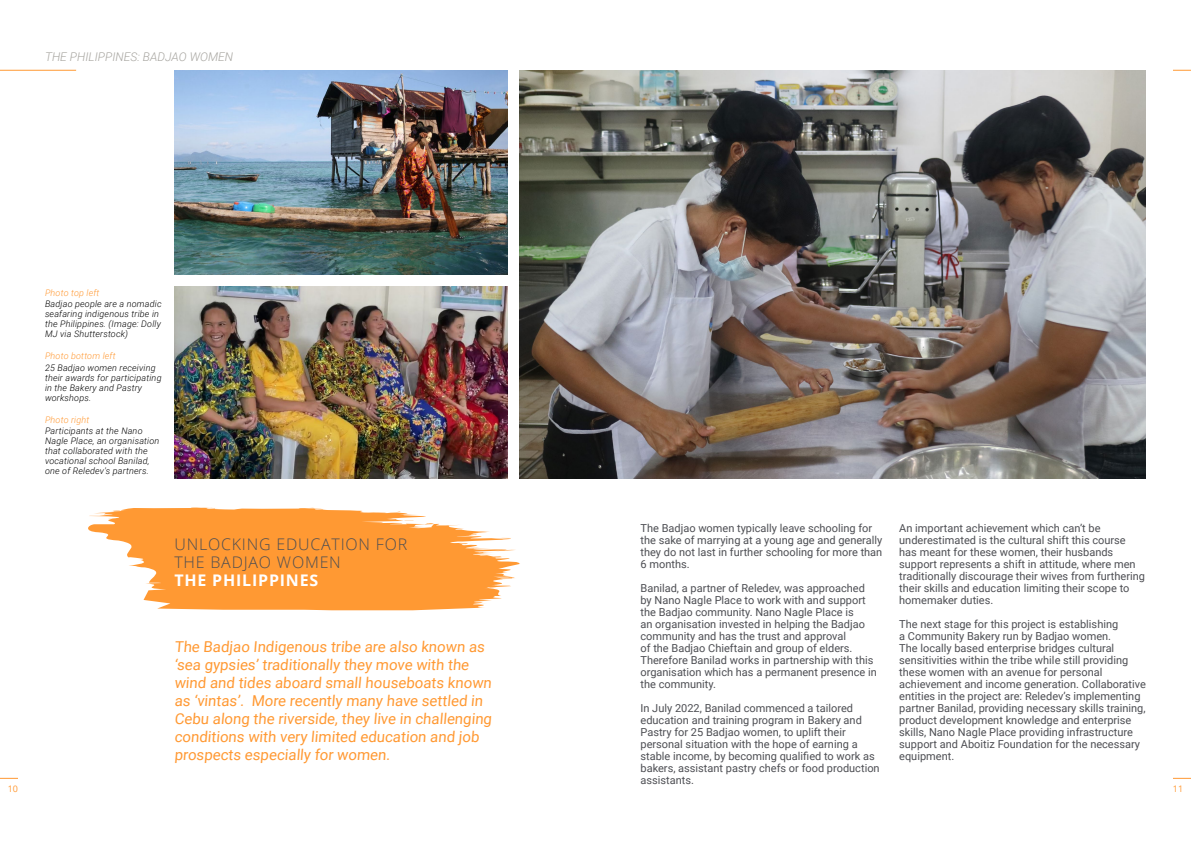
<style>
.page{position:relative;width:1191px;height:842px;background:#fff}
.page>*{position:absolute;margin:0;border:0;box-sizing:border-box;transform-origin:0 0}
.t1{font:300 16px/18px "Open Sans";letter-spacing:.05em;color:#4d4e53}
.t2{font:700 16px "Open Sans";letter-spacing:.05em;color:#fff}
.t3{font:15px/18px "Roboto";color:#f93}
.t4{font:italic 300 12px "Roboto";color:#a8a6a1}
.t5{font:11px/12px "Roboto";color:#4d4e53}
.t6{font:italic 300 9px/10px "Roboto";letter-spacing:.02em;color:#000}
.t7{font:italic 300 9px "Roboto";letter-spacing:.02em;color:#f93}
.t8{font:9px "Open Sans";color:#f93}
</style>
<div class="page">
<svg style="left:1173px;top:70px;width:18px;height:1px"></svg>
<svg style="left:1173px;top:778px;width:18px;height:1px"></svg>
<svg style="left:0;top:778px;width:18px;height:1px"></svg>
<hr style="left:0;top:70px;width:76px;height:1px;background:#f93">
<svg style="left:88px;top:507px;width:432px;height:103px;fill:#f93"></svg>
<svg style="left:201px;top:507px;width:12px;height:2px"></svg>
<img style="left:174px;top:70px;width:333px;height:204px">
<img style="left:519px;top:71px;width:627px;height:407px">
<img style="left:174px;top:286px;width:333px;height:192px">
<p class="t4" style="left:45px;top:49px;width:190px">THE PHILIPPINES: BADJAO WOMEN</p>
<p class="t7" style="left:45px;top:286px;width:56px">Photo top left</p>
<p class="t6" style="left:45px;top:299px;width:118px">Badjao people are a nomadic seafaring indigenous tribe in the Philippines. (Image: Dolly<br>MJ via Shutterstock)</p>
<p class="t7" style="left:45px;top:350px;width:72px">Photo bottom left</p>
<p class="t6" style="left:45px;top:362px;width:118px">25 Badjao women receiving their awards for participating in the Bakery and Pastry workshops.</p>
<p class="t7" style="left:45px;top:413px;width:46px">Photo right</p>
<p class="t6" style="left:45px;top:426px;width:116px">Participants at the Nano<br>Nagle Place, an organisation that collaborated with the vocational school Banilad, one of Reledev's partners.</p>
<p class="t5" style="left:640px;top:522px;width:243px">The Badjao women typically leave schooling for the sake of marrying at a young age and generally they do not last in further schooling for more than 6 months.</p>
<p class="t5" style="left:640px;top:582px;width:238px">Banilad, a partner of Reledev, was approached by Nano Nagle Place to work with and support the Badjao community. Nano Nagle Place is<br>an organisation invested in helping the Badjao community and has the trust and approval<br>of the Badjao Chieftain and group of elders.<br>Therefore Banilad works in partnership with this organisation which has a permanent presence in the community.</p>
<p class="t5" style="left:640px;top:702px;width:241px">In July 2022, Banilad commenced a tailored education and training program in Bakery and Pastry for 25 Badjao women, to uplift their personal situation with the hope of earning a stable income, by becoming qualified to work as bakers, assistant pastry chefs or food production assistants.</p>
<p class="t5" style="left:899px;top:522px;width:247px">An important achievement which can’t be underestimated is the cultural shift this course has meant for these women, their husbands support represents a shift in attitude, where men traditionally discourage their wives from furthering their skills and education limiting their scope to homemaker duties.</p>
<p class="t5" style="left:899px;top:618px;width:248px">The next stage for this project is establishing<br>a Community Bakery run by Badjao women.<br>The locally based enterprise bridges cultural sensitivities within the tribe while still providing these women with an avenue for personal achievement and income generation. Collaborative entities in the project are: Reledev’s implementing partner Banilad, providing necessary skills training, product development knowledge and enterprise skills, Nano Nagle Place providing infrastructure support and Aboitiz Foundation for the necessary equipment.</p>
<h1 class="t1" style="left:174px;top:535px;width:234px">UNLOCKING EDUCATION FOR<br>THE BADJAO WOMEN</h1>
<h1 class="t2" style="left:174px;top:569px;width:145px">THE PHILIPPINES</h1>
<p class="t3" style="left:174px;top:637px;width:320px">The Badjao Indigenous tribe are also known as ‘sea gypsies’ traditionally they move with the wind and tides aboard small houseboats known as ‘vintas’. More recently many have settled in Cebu along the riverside, they live in challenging conditions with very limited education and job prospects especially for women.</p>
<p class="t8" style="left:8px;top:783px;width:12px">10</p>
<p class="t8" style="left:1173px;top:783px;width:12px">11</p>
</div>
